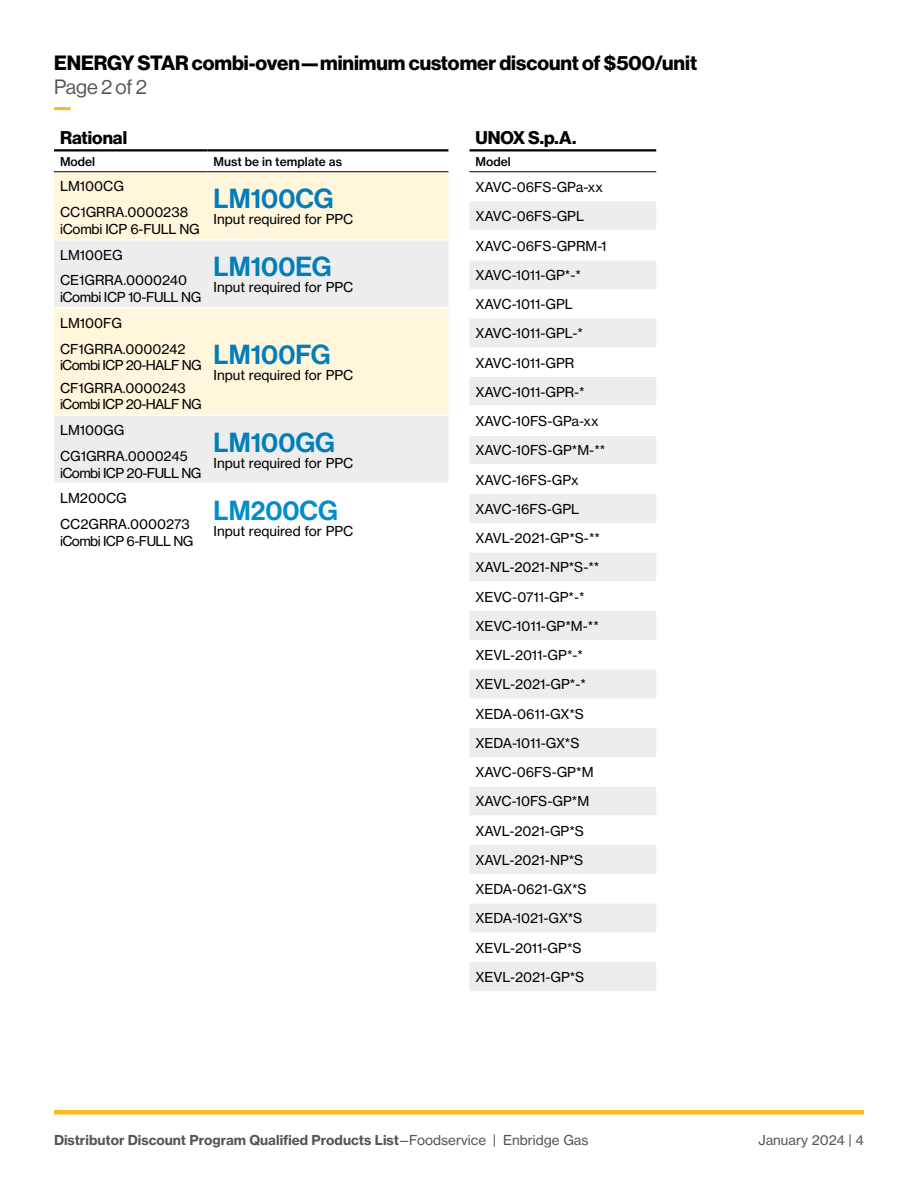
<style>
.page{position:relative;width:918px;height:1188px;background:#fff}
.page>*{position:absolute;margin:0;border:0;box-sizing:border-box;transform-origin:0 0}
.Body{font:27px "N Haas Grotesk DS Std 65 Md";color:#007dba}
.Body-2{font:27px "N Haas Grotesk DS Std 65 Md";color:#008ccd}
.Header_Underlined_-_TagH2{font:20.25px/24px "N Haas Grotesk DS Std 75 Bd";color:#000}
.Table_Title_-_TagH3{font:18px "N Haas Grotesk DS Std 75 Bd";color:#000}
.Body-3{font:13.5px/16.5px "N Haas Grotesk TX Std 55 Rg";color:#000}
.Body-4{font:13.5px/16.5px "N Haas Grotesk TX Std 55 Rg";letter-spacing:-.035em;color:#000}
.t1{font:13.5px "N Haas Grotesk TX Std 75 Bd";color:#555}
.Body-5{font:13.5px/16.5px "N Haas Grotesk TX Std 55 Rg";letter-spacing:-.03em;color:#000}
.t2{font:13.5px "N Haas Grotesk TX Std 55 Rg";color:#555}
.Column_Heads{font:12px "N Haas Grotesk TX Std 65 Md";color:#000}
.s1{font-family:"N Haas Grotesk DS Std 55 Rg";color:#555}
.s2{font-family:"N Haas Grotesk TX Std 55 Rg"}
</style>
<div class="page">
<hr style="left:54px;top:1110px;width:810px;height:4px;background:#ffb81c">
<hr style="left:54px;top:107px;width:17px;height:3px;background:#ffb81c">
<div style="left:54px;top:172px;width:394px;height:67px;background:#fff6dc"></div>
<div style="left:54px;top:240px;width:394px;height:243px;background:#ededed"></div>
<div style="left:54px;top:309px;width:394px;height:106px;background:#fff6dc"></div>
<hr style="left:54px;top:149px;width:154px;height:2px;background:#000">
<hr style="left:54px;top:171px;width:154px;height:1px;background:#000">
<hr style="left:208px;top:149px;width:240px;height:2px;background:#000">
<hr style="left:208px;top:171px;width:240px;height:1px;background:#000">
<hr style="left:54px;top:307px;width:154px;height:2px;background:#fff">
<hr style="left:208px;top:307px;width:240px;height:2px;background:#fff">
<hr style="left:54px;top:415px;width:154px;height:1px;background:#fff">
<hr style="left:208px;top:415px;width:240px;height:1px;background:#fff">
<svg style="left:470px;top:201px;width:186px;height:790px;fill:#ededed"></svg>
<svg style="left:470px;top:289px;width:186px;height:234px"></svg>
<svg style="left:470px;top:523px;width:186px;height:439px"></svg>
<hr style="left:470px;top:149px;width:186px;height:2px;background:#000">
<hr style="left:470px;top:171px;width:186px;height:1px;background:#000">
<hr style="left:470px;top:230px;width:186px;height:1px;background:#fff">
<hr style="left:470px;top:259px;width:186px;height:2px;background:#fff">
<hr style="left:470px;top:405px;width:186px;height:2px;background:#fff">
<hr style="left:470px;top:435px;width:186px;height:1px;background:#fff">
<hr style="left:470px;top:464px;width:186px;height:1px;background:#fff">
<h2 class="Header_Underlined_-_TagH2" style="left:54px;top:51px;width:645px">ENERGY STAR combi-oven—minimum customer discount of $500/unit<br><span class="s1">Page 2 of 2</span></h2>
<h3 class="Table_Title_-_TagH3" style="left:60px;top:128px;width:69px">Rational</h3>
<p class="Column_Heads" style="left:60px;top:154px;width:37px">Model</p>
<p class="Column_Heads" style="left:214px;top:154px;width:130px">Must be in template as</p>
<p class="Body-3" style="left:60px;top:178px;width:66px">LM100CG</p>
<p class="Body" style="left:214px;top:183px;width:122px">LM100CG</p>
<p class="Body-3" style="left:214px;top:211px;width:141px">Input required for PPC</p>
<h3 class="Table_Title_-_TagH3" style="left:476px;top:128px;width:102px">UNOX S.p.A.</h3>
<p class="Column_Heads" style="left:476px;top:154px;width:37px">Model</p>
<p class="Body-3" style="left:476px;top:179px;width:129px">XAVC-06FS-GPa-xx</p>
<p class="Body-3" style="left:476px;top:208px;width:110px">XAVC-06FS-GPL</p>
<p class="Body-3" style="left:476px;top:237px;width:133px">XAVC-06FS-GPRM-1</p>
<p class="Body-3" style="left:476px;top:267px;width:107px">XAVC-1011-GP*-*</p>
<p class="Body-3" style="left:476px;top:296px;width:99px">XAVC-1011-GPL</p>
<p class="Body-3" style="left:476px;top:325px;width:109px">XAVC-1011-GPL-*</p>
<p class="Body-3" style="left:476px;top:354px;width:100px">XAVC-1011-GPR</p>
<p class="Body-3" style="left:476px;top:384px;width:111px">XAVC-1011-GPR-*</p>
<p class="Body-3" style="left:476px;top:413px;width:125px">XAVC-10FS-GPa-xx</p>
<p class="Body-3" style="left:476px;top:442px;width:131px">XAVC-10FS-GP*M-**</p>
<p class="Body-3" style="left:476px;top:471px;width:105px">XAVC-16FS-GPx</p>
<p class="Body-3" style="left:476px;top:501px;width:105px">XAVC-16FS-GPL</p>
<p class="Body-3" style="left:476px;top:530px;width:126px">XAVL-2021-GP*S-**</p>
<p class="Body-3" style="left:476px;top:559px;width:125px">XAVL-2021-NP*S-**</p>
<p class="Body-3" style="left:476px;top:588px;width:111px">XEVC-0711-GP*-*</p>
<p class="Body-3" style="left:476px;top:618px;width:125px">XEVC-1011-GP*M-**</p>
<p class="Body-3" style="left:476px;top:647px;width:109px">XEVL-2011-GP*-*</p>
<p class="Body-3" style="left:476px;top:676px;width:112px">XEVL-2021-GP*-*</p>
<p class="Body-3" style="left:476px;top:705px;width:110px">XEDA-0611-GX*S</p>
<p class="Body-3" style="left:476px;top:735px;width:105px">XEDA-1011-GX*S</p>
<p class="Body-3" style="left:476px;top:764px;width:120px">XAVC-06FS-GP*M</p>
<p class="Body-3" style="left:476px;top:793px;width:115px">XAVC-10FS-GP*M</p>
<p class="Body-3" style="left:476px;top:822px;width:110px">XAVL-2021-GP*S</p>
<p class="Body-3" style="left:476px;top:852px;width:109px">XAVL-2021-NP*S</p>
<p class="Body-3" style="left:476px;top:881px;width:113px">XEDA-0621-GX*S</p>
<p class="Body-3" style="left:476px;top:910px;width:108px">XEDA-1021-GX*S</p>
<p class="Body-3" style="left:476px;top:939px;width:107px">XEVL-2011-GP*S</p>
<p class="Body-3" style="left:476px;top:969px;width:110px">XEVL-2021-GP*S</p>
<p class="Body-3" style="left:60px;top:204px;width:141px">CC1GRRA.0000238 iCombi ICP 6-FULL NG</p>
<p class="Body-3" style="left:60px;top:246px;width:64px">LM100EG</p>
<p class="Body" style="left:214px;top:251px;width:119px">LM100EG</p>
<p class="Body-3" style="left:214px;top:279px;width:141px">Input required for PPC</p>
<p class="Body-5" style="left:60px;top:272px;width:143px">CE1GRRA.0000240 iCombi ICP 10-FULL NG</p>
<p class="Body-3" style="left:60px;top:315px;width:63px">LM100FG</p>
<p class="Body-4" style="left:60px;top:341px;width:143px">CF1GRRA.0000242 iCombi ICP 20-HALF NG</p>
<p class="Body-4" style="left:60px;top:380px;width:143px">CF1GRRA.0000243 iCombi ICP 20-HALF NG</p>
<p class="Body-3" style="left:60px;top:422px;width:66px">LM100GG</p>
<p class="Body" style="left:214px;top:339px;width:119px">LM100FG</p>
<p class="Body-3" style="left:214px;top:367px;width:141px">Input required for PPC</p>
<p class="Body" style="left:214px;top:426px;width:123px">LM100GG</p>
<p class="Body-3" style="left:214px;top:455px;width:141px">Input required for PPC</p>
<p class="Body-4" style="left:60px;top:448px;width:143px">CG1GRRA.0000245 iCombi ICP 20-FULL NG</p>
<p class="Body-3" style="left:60px;top:490px;width:68px">LM200CG</p>
<p class="Body-2" style="left:214px;top:495px;width:126px">LM200CG</p>
<p class="Body-3" style="left:214px;top:523px;width:141px">Input required for PPC</p>
<p class="Body-3" style="left:60px;top:516px;width:135px">CC2GRRA.0000273 iCombi ICP 6-FULL NG</p>
<p class="t1" style="left:54px;top:1131px;width:536px">Distributor Discount Program Qualified Products List<span class="s2">—Foodservice | Enbridge Gas</span></p>
<p class="t2" style="left:758px;top:1131px;width:107px">January 2024 | 4</p>
</div>
